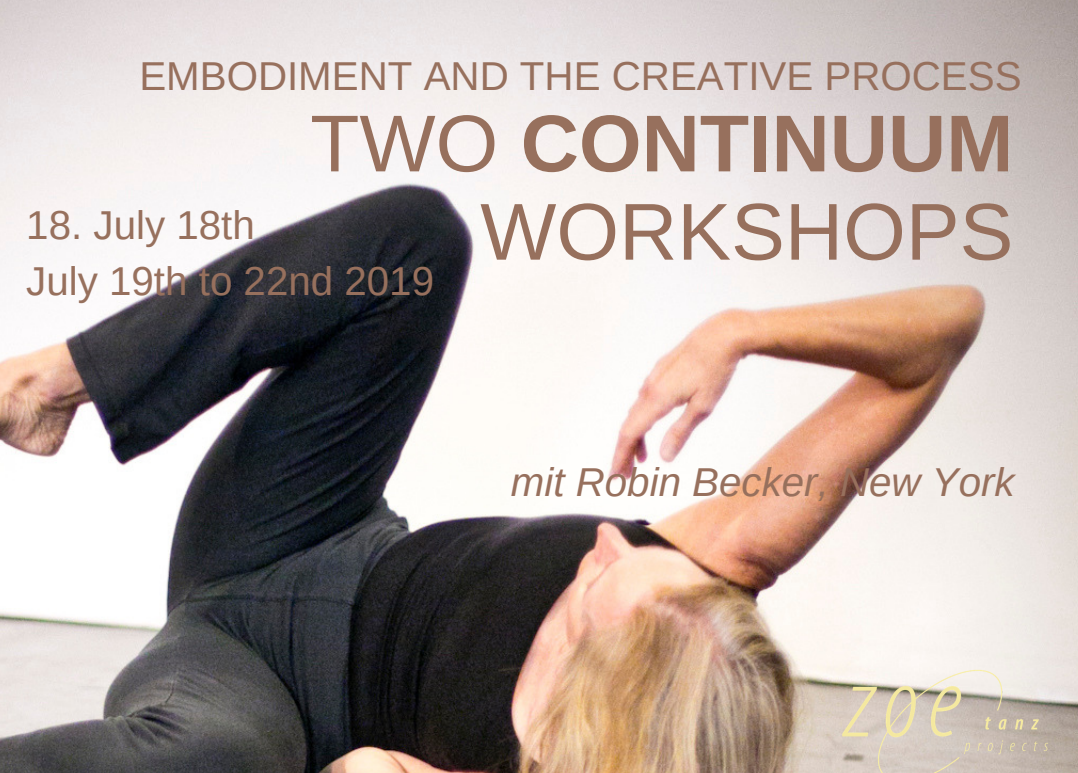
<style>
.page{position:relative;width:1078px;height:773px;background:#fff}
.page>*{position:absolute;margin:0;border:0;box-sizing:border-box;transform-origin:0 0}
.t1{font:80.5px/88.2px "Arimo";color:#97705d;text-align:right}
.t2{font:40.25px/56.2px "Arimo";color:#97705d}
.t3{font:italic 40.25px "Arimo";color:#97705d}
.s1{font-weight:700}
</style>
<div class="page">
<img style="left:0;top:0;width:1077px;height:772px">
<img style="left:841px;top:668px;width:206px;height:104px">
<p class="t2" style="left:139px;top:48px;width:883px">EMBODIMENT AND THE CREATIVE PROCESS</p>
<h1 class="t1" style="left:310px;top:99px;width:704px">TWO <span class="s1">CONTINUUM<br></span>WORKSHOPS</h1>
<p class="t2" style="left:26px;top:196px;width:409px">18. July 18th<br>July 19th to 22nd 2019</p>
<p class="t3" style="left:510px;top:459px;width:505px">mit Robin Becker, New York</p>
</div>
